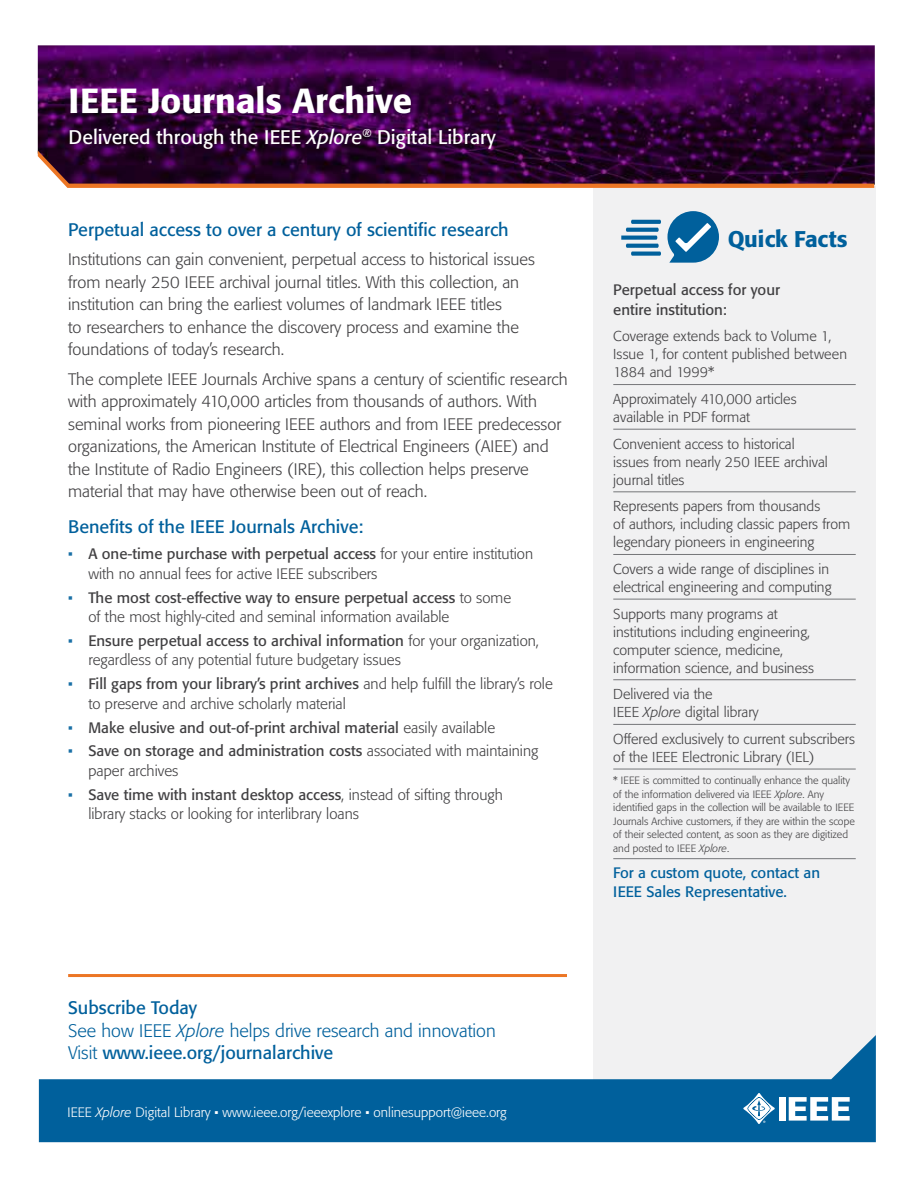
<style>
.page{position:relative;width:918px;height:1188px;background:#fff}
.page>*{position:absolute;margin:0;border:0;box-sizing:border-box;transform-origin:0 0}
.t1{font:500 34.5px "Formata";color:#fff}
.t2{font:500 22.5px "Formata";letter-spacing:-.01em;color:#00609c}
.t3{font:19.5px "Formata";color:#fff}
.t4{font:300 18px/22.5px "Formata";color:#00609c}
.t5{font:18px "Formata";color:#00609c}
.t6{font:300 16.5px/22.5px "Formata";color:#414042}
.t7{font:300 15px/19.5px "Formata";color:#414042}
.t8{font:15px/19.5px "Formata";color:#414042}
.t9{font:15px/19.5px "Formata";color:#00609c}
.t10{font:300 14.25px/18px "Formata";color:#414042}
.t11{font:300 13.5px "Formata";color:#fff}
.t12{font:300 10.5px/13.5px "Formata";color:#414042}
.s1{font-style:italic}
.s2{font-weight:400;color:#1a70a6}
.s3{font-weight:400}
.s4{color:#1a70a6}
.s5{font-weight:300}
</style>
<div class="page">
<img style="left:38px;top:45px;width:837px;height:140px">
<div style="left:593px;top:186px;width:283px;height:849px;background:#f1f1f2"></div>
<svg style="left:39px;top:1035px;width:837px;height:107px;fill:#00609c"></svg>
<div style="left:779px;top:1097px;width:6px;height:24px;background:#fff"></div>
<svg style="left:789px;top:1097px;width:61px;height:24px"></svg>
<svg style="left:743px;top:1093px;width:32px;height:31px"></svg>
<hr style="left:68px;top:974px;width:499px;height:3px;background:#ec7625">
<svg style="left:621px;top:220px;width:40px;height:36px"></svg>
<svg style="left:667px;top:211px;width:52px;height:52px"></svg>
<svg style="left:38px;top:151px;width:836px;height:37px;background:#41142d"></svg>
<hr style="left:613px;top:384px;width:243px;height:1px;background:#757679">
<hr style="left:613px;top:429px;width:243px;height:1px;background:#757679">
<hr style="left:613px;top:491px;width:243px;height:1px;background:#757679">
<hr style="left:613px;top:554px;width:243px;height:1px;background:#757679">
<hr style="left:613px;top:599px;width:243px;height:1px;background:#757679">
<hr style="left:613px;top:679px;width:243px;height:1px;background:#757679">
<hr style="left:613px;top:724px;width:243px;height:1px;background:#757679">
<hr style="left:613px;top:769px;width:243px;height:1px;background:#757679">
<hr style="left:613px;top:858px;width:243px;height:1px;background:#757679">
<h1 class="t1" style="left:69px;top:80px;width:345px">IEEE Journals Archive</h1>
<p class="t3" style="left:69px;top:125px;width:429px">Delivered through the IEEE <span class="s1">Xplore</span><sup>®</sup> Digital Library</p>
<p class="t5" style="left:68px;top:219px;width:442px">Perpetual access to over a century of scientific research</p>
<p class="t6" style="left:68px;top:248px;width:468px">Institutions can gain convenient, perpetual access to historical issues from nearly 250 IEEE archival journal titles. With this collection, an institution can bring the earliest volumes of landmark IEEE titles<br>to researchers to enhance the discovery process and examine the foundations of today’s research.</p>
<p class="t6" style="left:68px;top:368px;width:501px">The complete IEEE Journals Archive spans a century of scientific research with approximately 410,000 articles from thousands of authors. With seminal works from pioneering IEEE authors and from IEEE predecessor organizations, the American Institute of Electrical Engineers (AIEE) and the Institute of Radio Engineers (IRE), this collection helps preserve material that may have otherwise been out of reach.</p>
<p class="t5" style="left:68px;top:516px;width:297px">Benefits of the IEEE Journals Archive:</p>
<p class="t7" style="left:88px;top:544px;width:446px;text-indent:-20px"><span class="s2">•</span> <span class="s3">A one-time purchase with perpetual access</span> for your entire institution with no annual fees for active IEEE subscribers</p>
<p class="t7" style="left:88px;top:588px;width:424px;text-indent:-20px"><span class="s2">•</span> <span class="s3">The most cost-effective way to ensure perpetual access</span> to some of the most highly-cited and seminal information available</p>
<p class="t7" style="left:88px;top:631px;width:452px;text-indent:-20px"><span class="s2">•</span> <span class="s3">Ensure perpetual access to archival information</span> for your organization, regardless of any potential future budgetary issues</p>
<p class="t7" style="left:88px;top:674px;width:466px;text-indent:-20px"><span class="s2">•</span> <span class="s3">Fill gaps from your library’s print archives</span> and help fulfill the library’s role to preserve and archive scholarly material</p>
<p class="t8" style="left:68px;top:717px;width:429px"><span class="s4">•</span> Make elusive and out-of-print archival material <span class="s5">easily available</span></p>
<p class="t7" style="left:88px;top:741px;width:452px;text-indent:-20px"><span class="s2">•</span> <span class="s3">Save on storage and administration costs</span> associated with maintaining paper archives</p>
<p class="t7" style="left:88px;top:785px;width:416px;text-indent:-20px"><span class="s2">•</span> <span class="s3">Save time with instant desktop access</span>, instead of sifting through library stacks or looking for interlibrary loans</p>
<p class="t4" style="left:68px;top:997px;width:429px"><span class="s3">Subscribe Today<br></span>See how IEEE <span class="s1">Xplore</span> helps drive research and innovation<br>Visit <span class="s3">www.ieee.org/journalarchive</span></p>
<p class="t11" style="left:68px;top:1104px;width:441px">IEEE <span class="s1">Xplore</span> Digital Library • www.ieee.org/ieeexplore • onlinesupport@ieee.org</p>
<h2 class="t2" style="left:728px;top:225px;width:122px">Quick Facts</h2>
<p class="t8" style="left:613px;top:280px;width:168px">Perpetual access for your entire institution:</p>
<p class="t10" style="left:613px;top:328px;width:235px">Coverage extends back to Volume 1,<br>Issue 1, for content published between<br>1884 and 1999*</p>
<p class="t10" style="left:613px;top:390px;width:185px">Approximately 410,000 articles available in PDF format</p>
<p class="t10" style="left:613px;top:435px;width:216px">Convenient access to historical issues from nearly 250 IEEE archival journal titles</p>
<p class="t10" style="left:613px;top:497px;width:238px">Represents papers from thousands<br>of authors, including classic papers from legendary pioneers in engineering</p>
<p class="t10" style="left:613px;top:560px;width:220px">Covers a wide range of disciplines in electrical engineering and computing</p>
<p class="t10" style="left:613px;top:605px;width:202px">Supports many programs at institutions including engineering, computer science, medicine, information science, and business</p>
<p class="t10" style="left:613px;top:685px;width:147px">Delivered via the<br>IEEE <span class="s1">Xplore</span> digital library</p>
<p class="t10" style="left:613px;top:730px;width:243px">Offered exclusively to current subscribers of the IEEE Electronic Library (IEL)</p>
<p class="t12" style="left:613px;top:774px;width:243px">* IEEE is committed to continually enhance the quality of the information delivered via IEEE <span class="s1">Xplore</span>. Any identified gaps in the collection will be available to IEEE Journals Archive customers, if they are within the scope of their selected content, as soon as they are digitized and posted to IEEE <span class="s1">Xplore</span>.</p>
<p class="t9" style="left:613px;top:863px;width:208px">For a custom quote, contact an<br>IEEE Sales Representative.</p>
</div>
